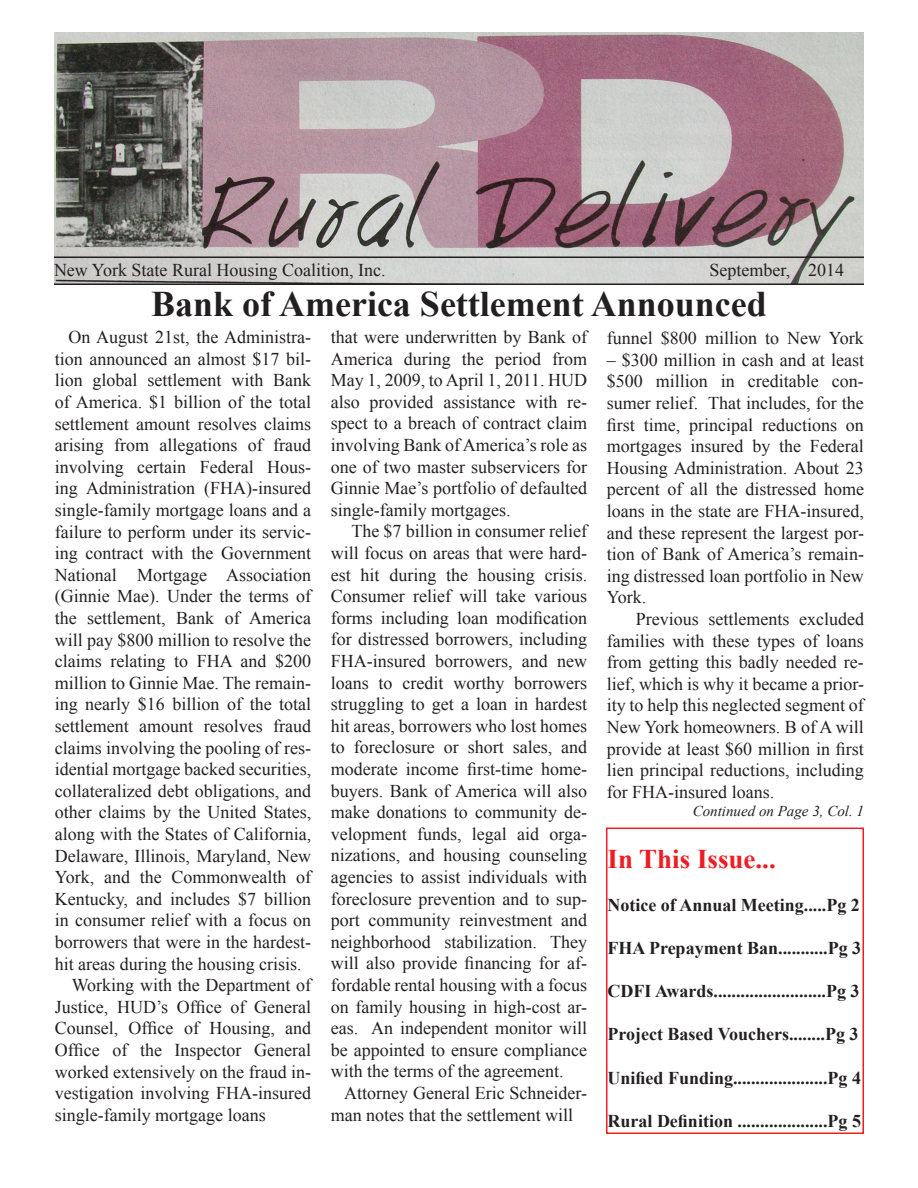
<style>
.page{position:relative;width:918px;height:1188px;background:#fff}
.page>*{position:absolute;margin:0;border:0;box-sizing:border-box;transform-origin:0 0}
.t1{font:700 36px "Times New Roman";color:#231f20}
.t2{font:700 27px "Times New Roman";color:#ee1d23}
.t3{font:18px/21.6px "Times New Roman";color:#231f20;text-align:justify}
.t4{font:700 18px "Times New Roman";color:#231f20}
.t5{font:italic 15px "Times New Roman";color:#231f20}
</style>
<div class="page">
<img style="left:54px;top:32px;width:810px;height:252px">
<hr style="left:54px;top:256px;width:810px;height:2px;background:#231f20">
<hr style="left:54px;top:284px;width:810px;height:1px;background:#231f20">
<div style="left:606px;top:828px;width:258px;height:306px;border:2px solid #ee1d23"></div>
<p class="t3" style="left:54px;top:259px;width:333px">New York State Rural Housing Coalition, Inc.</p>
<p class="t3" style="left:709px;top:259px;width:136px">September, 2014</p>
<h1 class="t1" style="left:151px;top:279px;width:617px">Bank of America Settlement Announced</h1>
<p class="t3" style="left:68px;top:326px;width:244px">On August 21st, the Administra-</p>
<p class="t3" style="left:55px;top:348px;width:258px">tion announced an almost $17 bil-</p>
<p class="t3" style="left:55px;top:369px;width:258px">lion global settlement with Bank</p>
<p class="t3" style="left:55px;top:391px;width:258px">of America. $1 billion of the total</p>
<p class="t3" style="left:55px;top:413px;width:258px">settlement amount resolves claims</p>
<p class="t3" style="left:55px;top:434px;width:258px">arising from allegations of fraud</p>
<p class="t3" style="left:55px;top:456px;width:258px">involving certain Federal Hous-</p>
<p class="t3" style="left:55px;top:477px;width:258px">ing Administration (FHA)-insured</p>
<p class="t3" style="left:55px;top:499px;width:258px">single-family mortgage loans and a</p>
<p class="t3" style="left:55px;top:521px;width:258px">failure to perform under its servic-</p>
<p class="t3" style="left:55px;top:542px;width:258px">ing contract with the Government</p>
<p class="t3" style="left:55px;top:564px;width:258px">National Mortgage Association</p>
<p class="t3" style="left:55px;top:585px;width:258px">(Ginnie Mae). Under the terms of</p>
<p class="t3" style="left:55px;top:607px;width:258px">the settlement, Bank of America</p>
<p class="t3" style="left:55px;top:629px;width:258px">will pay $800 million to resolve the</p>
<p class="t3" style="left:55px;top:650px;width:258px">claims relating to FHA and $200</p>
<p class="t3" style="left:55px;top:672px;width:258px">million to Ginnie Mae. The remain-</p>
<p class="t3" style="left:55px;top:693px;width:258px">ing nearly $16 billion of the total</p>
<p class="t3" style="left:55px;top:715px;width:258px">settlement amount resolves fraud</p>
<p class="t3" style="left:55px;top:737px;width:258px">claims involving the pooling of res-</p>
<p class="t3" style="left:55px;top:758px;width:258px">idential mortgage backed securities,</p>
<p class="t3" style="left:55px;top:780px;width:258px">collateralized debt obligations, and</p>
<p class="t3" style="left:55px;top:801px;width:258px">other claims by the United States,</p>
<p class="t3" style="left:55px;top:823px;width:258px">along with the States of California,</p>
<p class="t3" style="left:55px;top:845px;width:258px">Delaware, Illinois, Maryland, New</p>
<p class="t3" style="left:55px;top:866px;width:258px">York, and the Commonwealth of</p>
<p class="t3" style="left:55px;top:888px;width:258px">Kentucky, and includes $7 billion</p>
<p class="t3" style="left:55px;top:909px;width:258px">in consumer relief with a focus on</p>
<p class="t3" style="left:55px;top:931px;width:258px">borrowers that were in the hardest-</p>
<p class="t3" style="left:55px;top:953px;width:248px">hit areas during the housing crisis.</p>
<p class="t3" style="left:72px;top:974px;width:241px">Working with the Department of</p>
<p class="t3" style="left:55px;top:996px;width:258px">Justice, HUD’s Office of General</p>
<p class="t3" style="left:55px;top:1017px;width:258px">Counsel, Office of Housing, and</p>
<p class="t3" style="left:55px;top:1039px;width:258px">Office of the Inspector General</p>
<p class="t3" style="left:55px;top:1061px;width:258px">worked extensively on the fraud in-</p>
<p class="t3" style="left:55px;top:1082px;width:258px">vestigation involving FHA-insured</p>
<p class="t3" style="left:55px;top:1104px;width:212px">single-family mortgage loans</p>
<p class="t3" style="left:331px;top:326px;width:258px">that were underwritten by Bank of America during the period from May 1, 2009, to April 1, 2011. HUD also provided assistance with re&shy;spect to a breach of contract claim involving Bank of America’s role as one of two master subservicers for Ginnie Mae’s portfolio of defaulted single-family mortgages.</p>
<p class="t3" style="left:331px;top:520px;width:258px;text-indent:21px">The $7 billion in consumer relief will focus on areas that were hard&shy;est hit during the housing crisis.<br>Consumer relief will take various forms including loan modification for distressed borrowers, including FHA-insured borrowers, and new loans to credit worthy borrowers struggling to get a loan in hardest hit areas, borrowers who lost homes to foreclosure or short sales, and moderate income first-time home&shy;buyers. Bank of America will also make donations to community de&shy;velopment funds, legal aid orga&shy;nizations, and housing counseling agencies to assist individuals with foreclosure prevention and to sup&shy;port community reinvestment and neighborhood stabilization. They will also provide financing for af&shy;fordable rental housing with a focus on family housing in high-cost ar&shy;eas. An independent monitor will be appointed to ensure compliance with the terms of the agreement.</p>
<p class="t3" style="left:331px;top:1082px;width:258px;text-indent:13px">Attorney General Eric Schneider&shy;man notes that the settlement will</p>
<p class="t3" style="left:607px;top:327px;width:259px">funnel $800 million to New York</p>
<p class="t3" style="left:607px;top:349px;width:259px">– $300 million in cash and at least $500 million in creditable con&shy;sumer relief. That includes, for the first time, principal reductions on mortgages insured by the Federal Housing Administration. About 23 percent of all the distressed home loans in the state are FHA-insured, and these represent the largest por&shy;tion of Bank of America’s remain&shy;ing distressed loan portfolio in New York.</p>
<p class="t3" style="left:607px;top:608px;width:259px;text-indent:29px">Previous settlements excluded families with these types of loans from getting this badly needed re&shy;lief, which is why it became a prior&shy;ity to help this neglected segment of New York homeowners. B of A will provide at least $60 million in first lien principal reductions, including for FHA-insured loans.</p>
<p class="t5" style="left:693px;top:801px;width:173px">Continued on Page 3, Col. 1</p>
<h2 class="t2" style="left:608px;top:840px;width:170px">In This Issue...</h2>
<p class="t4" style="left:608px;top:892px;width:254px">Notice of Annual Meeting.....Pg 2</p>
<p class="t4" style="left:608px;top:935px;width:255px">FHA Prepayment Ban...........Pg 3</p>
<p class="t4" style="left:608px;top:979px;width:254px">CDFI Awards.........................Pg 3</p>
<p class="t4" style="left:608px;top:1022px;width:253px">Project Based Vouchers........Pg 3</p>
<p class="t4" style="left:608px;top:1065px;width:255px">Unified Funding.....................Pg 4</p>
<p class="t4" style="left:608px;top:1108px;width:255px">Rural Definition ....................Pg 5</p>
</div>
